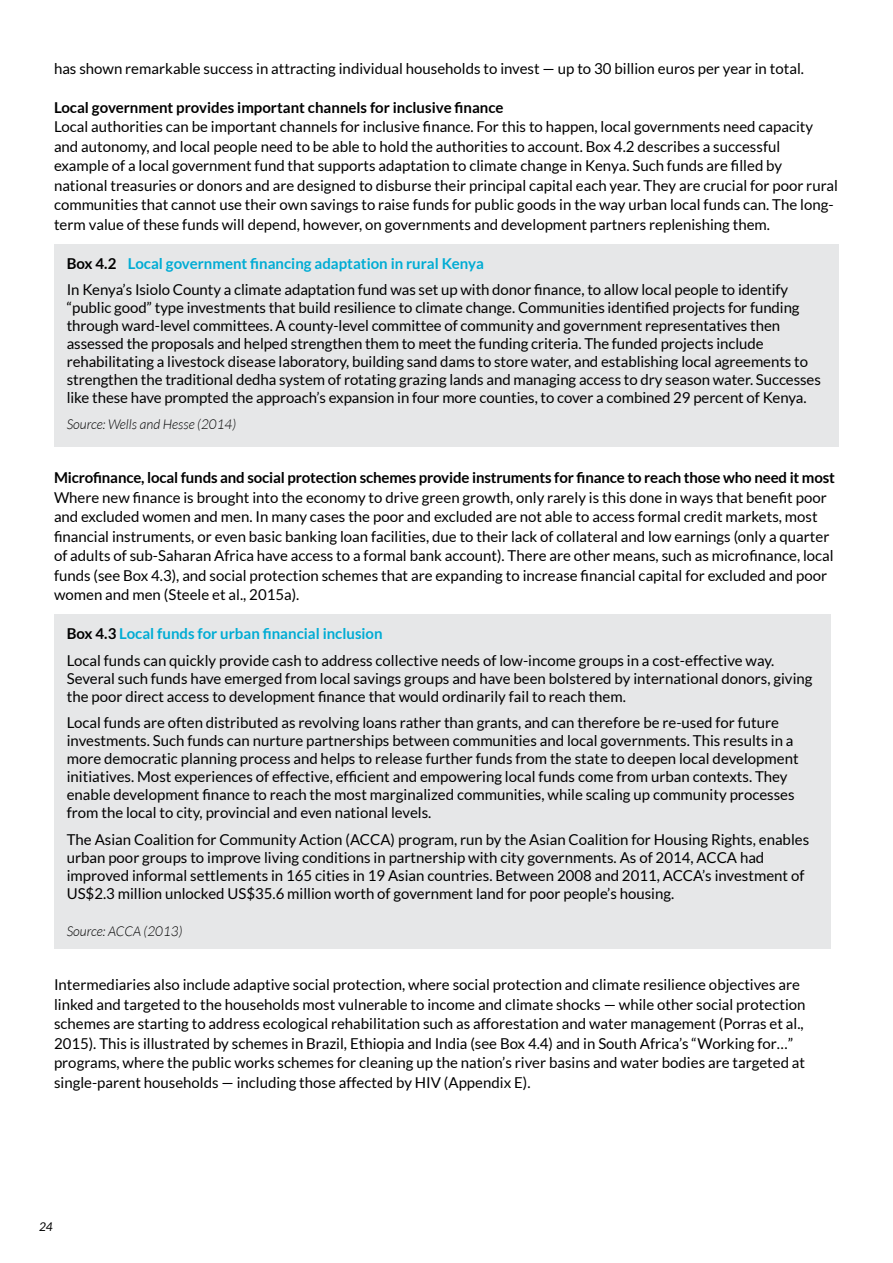
<style>
.page{position:relative;width:893px;height:1263px;background:#fff}
.page>*{position:absolute;margin:0;border:0;box-sizing:border-box;transform-origin:0 0}
.t1{font:15px/19.5px "Lato";color:#000}
.t2{font:700 15px "Lato";letter-spacing:-.01em;color:#000}
.t3{font:italic 300 13.5px "Lato";color:#000}
.t4{font:italic 12px "Lato";color:#000}
.s1{font-weight:700}
.s2{font-weight:700;color:#00acd4}
</style>
<div class="page">
<div style="left:54px;top:244px;width:785px;height:203px;background:#e6e7e8"></div>
<div style="left:54px;top:615px;width:777px;height:334px;background:#e6e7e8"></div>
<p class="t1" style="left:54px;top:58px;width:751px">has shown remarkable success in attracting individual households to invest — up to 30 billion euros per year in total.</p>
<p class="t2" style="left:54px;top:98px;width:451px">Local government provides important channels for inclusive finance</p>
<p class="t1" style="left:54px;top:117px;width:785px">Local authorities can be important channels for inclusive finance. For this to happen, local governments need capacity and autonomy, and local people need to be able to hold the authorities to account. Box 4.2 describes a successful example of a local government fund that supports adaptation to climate change in Kenya. Such funds are filled by national treasuries or donors and are designed to disburse their principal capital each year. They are crucial for poor rural communities that cannot use their own savings to raise funds for public goods in the way urban local funds can. The long&shy;term value of these funds will depend, however, on governments and development partners replenishing them.</p>
<p class="t1" style="left:67px;top:250px;width:723px;line-height:26.5px"><span class="s1">Box 4.2</span> <span class="s2">Local government financing adaptation in rural Kenya<br></span>In Kenya’s Isiolo County a climate adaptation fund was set up with donor finance, to allow local people to identify</p>
<p class="t1" style="left:67px;top:299px;width:756px;line-height:18px">“public good” type investments that build resilience to climate change. Communities identified projects for funding through ward-level committees. A county-level committee of community and government representatives then assessed the proposals and helped strengthen them to meet the funding criteria. The funded projects include rehabilitating a livestock disease laboratory, building sand dams to store water, and establishing local agreements to strengthen the traditional dedha system of rotating grazing lands and managing access to dry season water. Successes like these have prompted the approach’s expansion in four more counties, to cover a combined 29 percent of Kenya.</p>
<p class="t3" style="left:67px;top:417px;width:171px">Source: Wells and Hesse (2014)</p>
<p class="t2" style="left:54px;top:469px;width:782px">Microfinance, local funds and social protection schemes provide instruments for finance to reach those who need it most</p>
<p class="t1" style="left:54px;top:487px;width:781px">Where new finance is brought into the economy to drive green growth, only rarely is this done in ways that benefit poor and excluded women and men. In many cases the poor and excluded are not able to access formal credit markets, most financial instruments, or even basic banking loan facilities, due to their lack of collateral and low earnings (only a quarter of adults of sub-Saharan Africa have access to a formal bank account). There are other means, such as microfinance, local funds (see Box 4.3), and social protection schemes that are expanding to increase financial capital for excluded and poor women and men (Steele et al., 2015a).</p>
<p class="t1" style="left:67px;top:621px;width:709px;line-height:26.5px"><span class="s1">Box 4.3</span> <span class="s2">Local funds for urban financial inclusion<br></span>Local funds can quickly provide cash to address collective needs of low-income groups in a cost-effective way.</p>
<p class="t1" style="left:67px;top:669px;width:747px;line-height:18px">Several such funds have emerged from local savings groups and have been bolstered by international donors, giving the poor direct access to development finance that would ordinarily fail to reach them.</p>
<p class="t1" style="left:67px;top:714px;width:733px;line-height:18px">Local funds are often distributed as revolving loans rather than grants, and can therefore be re-used for future investments. Such funds can nurture partnerships between communities and local governments. This results in a more democratic planning process and helps to release further funds from the state to deepen local development initiatives. Most experiences of effective, efficient and empowering local funds come from urban contexts. They enable development finance to reach the most marginalized communities, while scaling up community processes from the local to city, provincial and even national levels.</p>
<p class="t1" style="left:67px;top:830px;width:744px;line-height:18px">The Asian Coalition for Community Action (ACCA) program, run by the Asian Coalition for Housing Rights, enables urban poor groups to improve living conditions in partnership with city governments. As of 2014, ACCA had improved informal settlements in 165 cities in 19 Asian countries. Between 2008 and 2011, ACCA’s investment of US$2.3 million unlocked US$35.6 million worth of government land for poor people’s housing.</p>
<p class="t3" style="left:67px;top:924px;width:117px">Source: ACCA (2013)</p>
<p class="t1" style="left:54px;top:975px;width:753px">Intermediaries also include adaptive social protection, where social protection and climate resilience objectives are linked and targeted to the households most vulnerable to income and climate shocks — while other social protection schemes are starting to address ecological rehabilitation such as afforestation and water management (Porras et al., 2015). This is illustrated by schemes in Brazil, Ethiopia and India (see Box 4.4) and in South Africa’s “Working for…” programs, where the public works schemes for cleaning up the nation’s river basins and water bodies are targeted at single-parent households — including those affected by HIV (Appendix E).</p>
<p class="t4" style="left:39px;top:1220px;width:15px">24</p>
</div>
